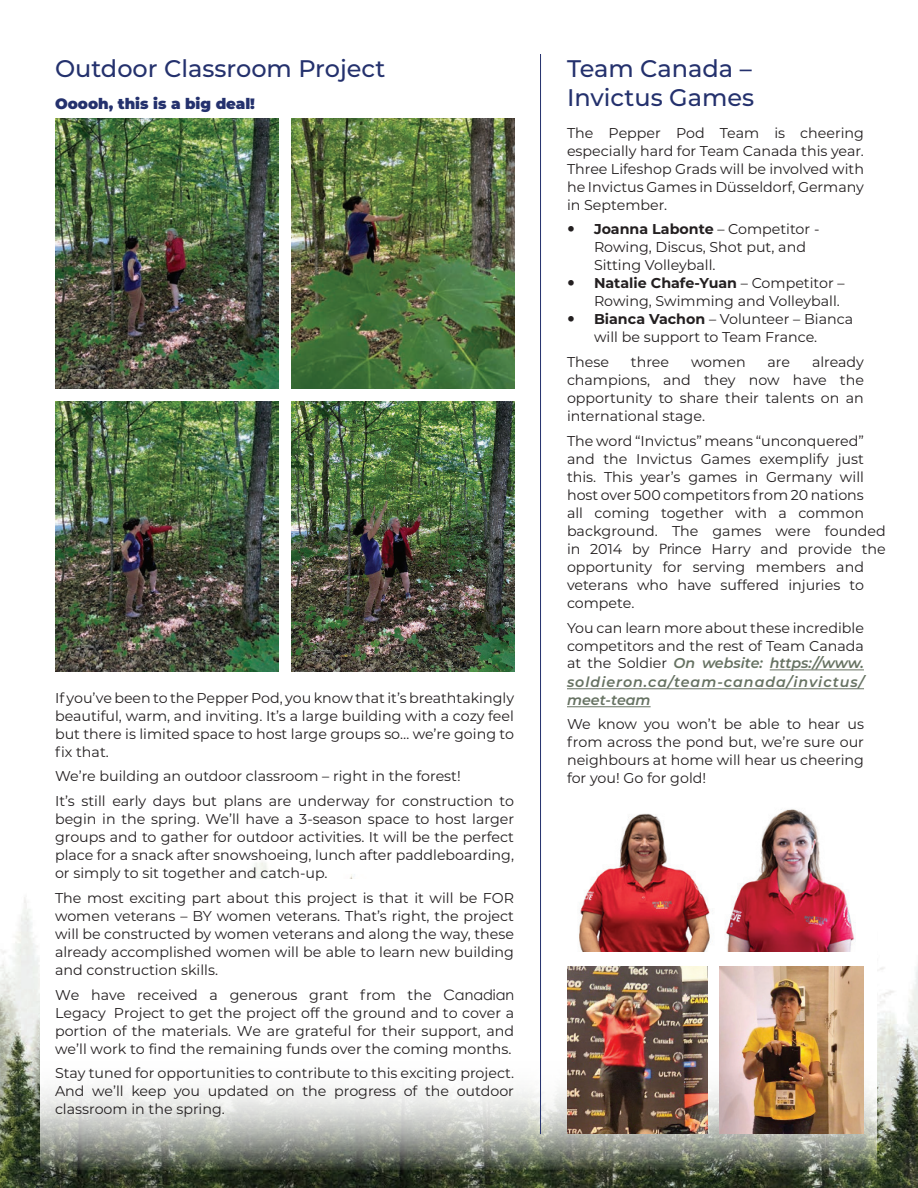
<style>
.page{position:relative;width:918px;height:1188px;background:#fff}
.page>*{position:absolute;margin:0;border:0;box-sizing:border-box;transform-origin:0 0}
.t1{font:500 24px/28.8px "Montserrat";color:#24316d}
.t2{font:900 15px "Montserrat";color:#24316d}
.t3{font:14.25px/18px "Montserrat";color:#231f20;text-align:justify}
.t4{font:italic 600 14.25px/18px "Montserrat";letter-spacing:.07em;color:#667262}
.s1{font-family:"Century Gothic"}
.s2{font-weight:700}
.s3{font-weight:600;font-style:italic;color:#667262}
</style>
<div class="page">
<img style="left:0;top:862px;width:918px;height:326px">
<svg style="left:40px;top:880px;width:838px;height:290px"></svg>
<hr style="left:540px;top:54px;width:1px;height:1080px;background:#24316d">
<hr style="left:567px;top:706px;width:84px;height:1px;background:#667262">
<hr style="left:567px;top:688px;width:297px;height:1px;background:#667262">
<hr style="left:770px;top:670px;width:94px;height:1px;background:#667262">
<img style="left:718px;top:809px;width:146px;height:142px">
<img style="left:567px;top:813px;width:151px;height:138px">
<img style="left:719px;top:967px;width:145px;height:167px">
<img style="left:567px;top:967px;width:140px;height:167px">
<img style="left:55px;top:401px;width:223px;height:270px">
<img style="left:291px;top:401px;width:223px;height:270px">
<img style="left:291px;top:119px;width:223px;height:270px">
<img style="left:55px;top:119px;width:223px;height:270px">
<h1 class="t1" style="left:55px;top:53px;width:332px">Outdoor Classroom Project</h1>
<p class="t2" style="left:55px;top:92px;width:201px">Ooooh, this is a big deal!</p>
<p class="t3" style="left:55px;top:688px;width:461px">If you’ve been to the Pepper Pod, you know that it’s breathtakingly beautiful, warm, and inviting. It’s a large building with a cozy feel but there is limited space to host large groups so… we’re going to fix that.</p>
<p class="t3" style="left:55px;top:764px;width:461px;line-height:24.8px">We’re building an outdoor classroom – right in the forest!<br>It’s still early days but plans are underway for construction to</p>
<p class="t3" style="left:55px;top:810px;width:461px">begin in the spring. We’ll have a 3-season space to host larger groups and to gather for outdoor activities. It will be the perfect place for a snack after snowshoeing, lunch after paddleboarding, or simply to sit together and catch-up.</p>
<p class="t3" style="left:55px;top:888px;width:461px">The most exciting part about this project is that it will be FOR women veterans – BY women veterans. That’s right, the project will be constructed by women veterans and along the way, these already accomplished women will be able to learn new building and construction skills.</p>
<p class="t3" style="left:55px;top:985px;width:461px">We have received a generous grant from the <span class="s1">Canadian </span>Legacy Project to get the project off the ground and to cover a portion of the materials. We are grateful for their support, and we’ll work to find the remaining funds over the coming months.</p>
<p class="t3" style="left:55px;top:1064px;width:461px">Stay tuned for opportunities to contribute to this exciting project.<br>And we’ll keep you updated on the progress of the outdoor classroom in the spring.</p>
<h1 class="t1" style="left:567px;top:53px;width:189px">Team Canada –<br>Invictus Games</h1>
<p class="t3" style="left:567px;top:123px;width:299px">The Pepper Pod Team is cheering especially hard for Team Canada this year.<br>Three Lifeshop Grads will be involved with he Invictus Games in Düsseldorf, Germany in September.</p>
<p class="t3" style="left:594px;top:220px;width:261px;text-align:left"><span class="s2">Joanna Labonte</span> – Competitor -<br>Rowing, Discus, Shot put, and<br>Sitting Volleyball.<br><span class="s2">Natalie Chafe-Yuan</span> – Competitor –<br>Rowing, Swimming and Volleyball.<br><span class="s2">Bianca Vachon</span> – Volunteer – Bianca will be support to Team France.</p>
<p class="t3" style="left:567px;top:353px;width:44px">These</p>
<p class="t3" style="left:631px;top:353px;width:40px">three</p>
<p class="t3" style="left:691px;top:353px;width:56px">women</p>
<p class="t3" style="left:768px;top:353px;width:24px">are</p>
<p class="t3" style="left:567px;top:353px;width:298px;text-indent:245px">already champions, and they now have the opportunity to share their talents on an international stage.</p>
<p class="t3" style="left:567px;top:431px;width:320px;text-align:left">The word “Invictus” means “unconquered” and the Invictus Games exemplify just this. This year’s games in Germany will host over 500 competitors from 20 nations<br>all coming together with a common background. The games were founded in 2014 by <span class="s1">Prince</span> Harry and provide the opportunity for serving members and veterans who have suffered injuries to compete.</p>
<p class="t3" style="left:567px;top:618px;width:299px;line-height:17.5px">You can learn more about these incredible competitors and the rest of Team Canada at the Soldier <span class="s3">On website: https://www.</span></p>
<p class="t4" style="left:567px;top:672px;width:299px">soldieron.ca/team-canada/invictus/ meet-team</p>
<p class="t3" style="left:567px;top:715px;width:298px">We know you won’t be able to hear us from across the pond but, we’re sure our neighbours at home will hear us cheering for you! Go for gold!</p>
</div>
